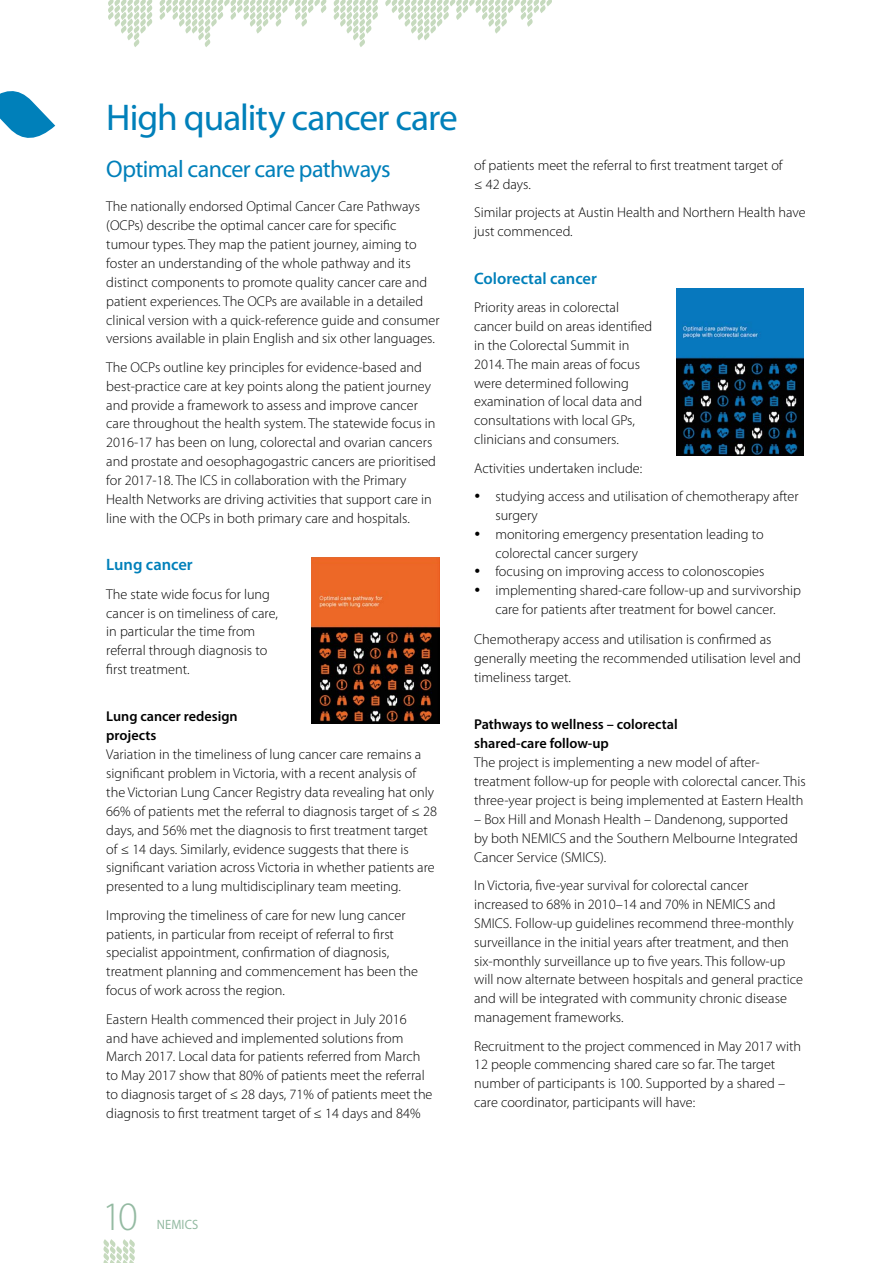
<style>
.page{position:relative;width:893px;height:1263px;background:#fff}
.page>*{position:absolute;margin:0;border:0;box-sizing:border-box;transform-origin:0 0}
.t1{font:300 40.5px "Myriad Pro";color:#94baa2}
.t2{font:37.35px "Myriad Pro";letter-spacing:-.03em;color:#0080ba}
.t3{font:24px "Myriad Pro";letter-spacing:-.025em;color:#0080ba}
.t4{font:600 16.5px "Myriad Pro";color:#0080ba}
.t5{font:300 14.25px/18.9px "Myriad Pro";color:#000}
.t6{font:600 14.25px/18.9px "Myriad Pro";color:#000}
.t7{font:13.5px "Myriad Pro";letter-spacing:.01em;color:#94baa2;scale:.93 1}
</style>
<div class="page">
<svg style="left:108px;top:0;width:45px;height:47px"></svg>
<svg style="left:159px;top:0;width:168px;height:47px"></svg>
<svg style="left:333px;top:0;width:45px;height:47px"></svg>
<svg style="left:385px;top:0;width:167px;height:40px"></svg>
<svg style="left:103px;top:1239px;width:32px;height:24px"></svg>
<img style="left:312px;top:557px;width:127px;height:166px">
<img style="left:676px;top:289px;width:128px;height:166px">
<svg style="left:0;top:91px;width:55px;height:47px"></svg>
<h2 class="t2" style="left:106px;top:94px;width:353px">High quality cancer care</h2>
<h3 class="t3" style="left:106px;top:155px;width:286px">Optimal cancer care pathways</h3>
<p class="t5" style="left:106px;top:197px;width:335px">The nationally endorsed Optimal Cancer Care Pathways (OCPs) describe the optimal cancer care for specific tumour types. They map the patient journey, aiming to foster an understanding of the whole pathway and its distinct components to promote quality cancer care and patient experiences. The OCPs are available in a detailed clinical version with a quick-reference guide and consumer versions available in plain English and six other languages.</p>
<p class="t5" style="left:106px;top:357px;width:331px">The OCPs outline key principles for evidence-based and best-practice care at key points along the patient journey and provide a framework to assess and improve cancer care throughout the health system. The statewide focus in 2016-17 has been on lung, colorectal and ovarian cancers and prostate and oesophagogastric cancers are prioritised for 2017-18. The ICS in collaboration with the Primary Health Networks are driving activities that support care in line with the OCPs in both primary care and hospitals.</p>
<p class="t4" style="left:106px;top:554px;width:88px">Lung cancer</p>
<p class="t5" style="left:106px;top:584px;width:173px">The state wide focus for lung cancer is on timeliness of care, in particular the time from referral through diagnosis to first treatment.</p>
<p class="t6" style="left:106px;top:707px;width:133px">Lung cancer redesign projects</p>
<p class="t5" style="left:106px;top:745px;width:332px">Variation in the timeliness of lung cancer care remains a significant problem in Victoria, with a recent analysis of the Victorian Lung Cancer Registry data revealing hat only 66% of patients met the referral to diagnosis target of ≤ 28 days, and 56% met the diagnosis to first treatment target of ≤ 14 days. Similarly, evidence suggests that there is significant variation across Victoria in whether patients are presented to a lung multidisciplinary team meeting.</p>
<p class="t5" style="left:106px;top:905px;width:313px">Improving the timeliness of care for new lung cancer patients, in particular from receipt of referral to first specialist appointment, confirmation of diagnosis, treatment planning and commencement has been the focus of work across the region.</p>
<p class="t5" style="left:106px;top:1009px;width:328px">Eastern Health commenced their project in July 2016<br>and have achieved and implemented solutions from March 2017. Local data for patients referred from March to May 2017 show that 80% of patients meet the referral to diagnosis target of ≤ 28 days, 71% of patients meet the diagnosis to first treatment target of ≤ 14 days and 84%</p>
<p class="t5" style="left:474px;top:156px;width:310px">of patients meet the referral to first treatment target of ≤ 42 days.</p>
<p class="t5" style="left:474px;top:203px;width:333px">Similar projects at Austin Health and Northern Health have just commenced.</p>
<p class="t4" style="left:474px;top:267px;width:124px">Colorectal cancer</p>
<p class="t5" style="left:474px;top:298px;width:180px">Priority areas in colorectal cancer build on areas identified in the Colorectal Summit in<br>2014. The main areas of focus were determined following examination of local data and consultations with local GPs, clinicians and consumers.</p>
<p class="t5" style="left:495px;top:453px;width:305px;line-height:28.3px;text-indent:-21px">Activities undertaken include:<br>studying access and utilisation of chemotherapy after</p>
<p class="t5" style="left:495px;top:505px;width:307px">surgery<br>monitoring emergency presentation leading to colorectal cancer surgery<br>focusing on improving access to colonoscopies implementing shared-care follow-up and survivorship care for patients after treatment for bowel cancer.</p>
<p class="t5" style="left:474px;top:630px;width:328px">Chemotherapy access and utilisation is confirmed as generally meeting the recommended utilisation level and timeliness target.</p>
<p class="t6" style="left:474px;top:715px;width:205px">Pathways to wellness – colorectal shared-care follow-up</p>
<p class="t5" style="left:474px;top:753px;width:333px">The project is implementing a new model of after&shy;treatment follow-up for people with colorectal cancer. This three-year project is being implemented at Eastern Health</p>
<p class="t5" style="left:474px;top:809px;width:325px">– Box Hill and Monash Health – Dandenong, supported by both NEMICS and the Southern Melbourne Integrated<br>Cancer Service (SMICS).</p>
<p class="t5" style="left:474px;top:875px;width:330px">In Victoria, five-year survival for colorectal cancer increased to 68% in 2010–14 and 70% in NEMICS and SMICS. Follow-up guidelines recommend three-monthly surveillance in the initial years after treatment, and then six-monthly surveillance up to five years. This follow-up will now alternate between hospitals and general practice and will be integrated with community chronic disease management frameworks.</p>
<p class="t5" style="left:474px;top:1036px;width:328px">Recruitment to the project commenced in May 2017 with 12 people commencing shared care so far. The target number of participants is 100. Supported by a shared – care coordinator, participants will have:</p>
<h1 class="t1" style="left:102px;top:1192px;width:38px">10</h1>
<p class="t7" style="left:157px;top:1216px;width:46px">NEMICS</p>
</div>
